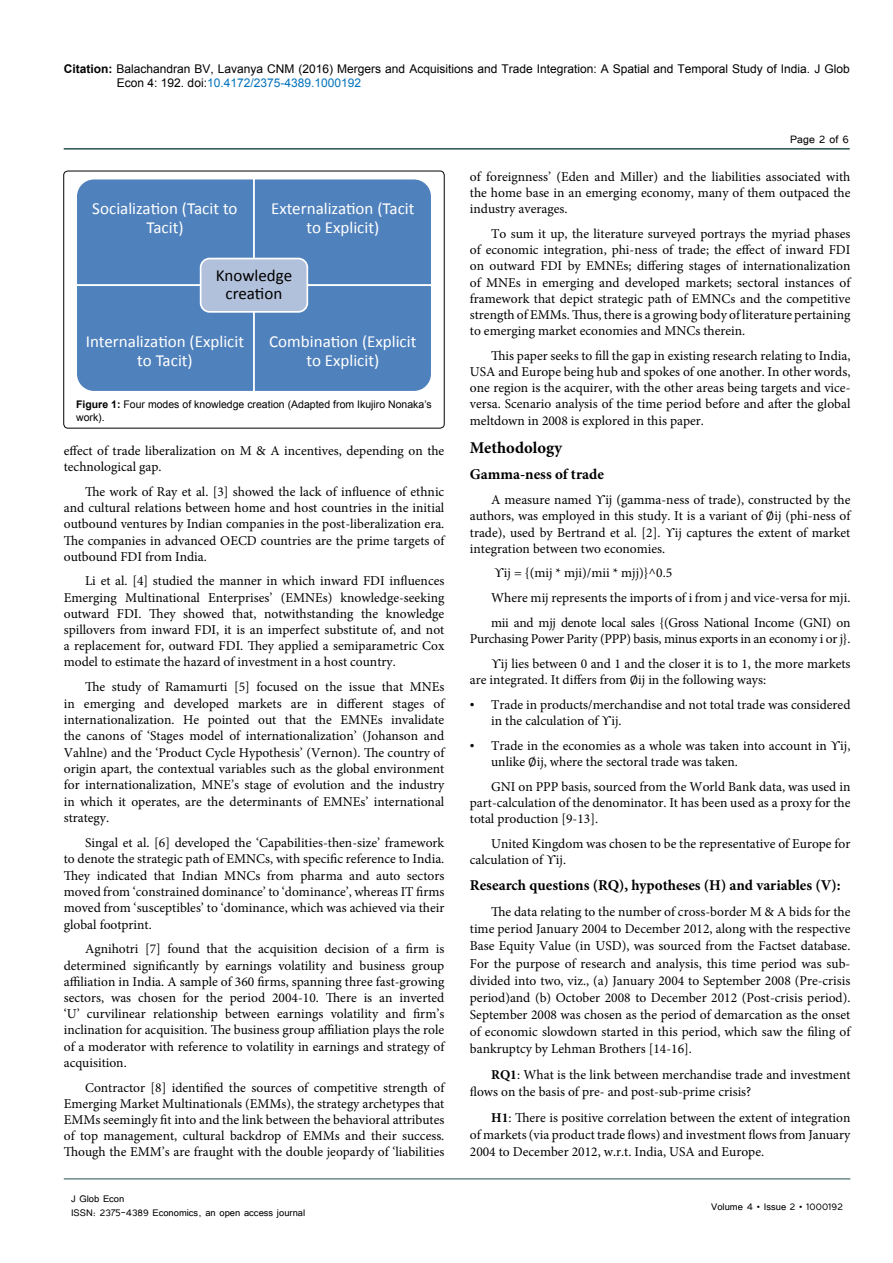
<style>
.page{position:relative;width:893px;height:1263px;background:#fff}
.page>*{position:absolute;margin:0;border:0;box-sizing:border-box;transform-origin:0 0}
.t1{font:16.95px/18.6px "Calibri";color:#fff;text-align:center}
.t2{font:16.95px/18.6px "Calibri";color:#000;text-align:center}
.t3{font:700 16.5px "Minion Pro";letter-spacing:.005em;color:#000}
.t4{font:700 15px "Minion Pro";color:#000}
.t5{font:13.5px/16.2px "Minion Pro";color:#000;text-align:justify}
.t6{font:13.5px/24.8px "Minion Pro";letter-spacing:-.02em;color:#000;text-align:right}
.t7{font:13.5px "Tunga";color:#000}
.t8{font:12px/14.4px "Arial";color:#000}
.t9{font:12px/14.4px "Tunga";color:#000}
.t10{font:10.5px/12.6px "Arial";color:#000}
.s1{font-weight:700}
.s2{color:#0072bc}
.s3{font-family:"Times New Roman"}
.s4{font-family:"Cambria Math"}
</style>
<div class="page">
<hr style="left:64px;top:1179px;width:786px;height:1px;background:#265150">
<hr style="left:64px;top:148px;width:786px;height:2px;background:#265150">
<div style="left:64px;top:171px;width:380px;height:257px;border:1px solid #000;border-radius:4px"></div>
<div style="left:77px;top:179px;width:354px;height:212px;background:#4f81bd"></div>
<div style="left:201px;top:259px;width:106px;height:53px;background:#b2c1db;border-radius:9px"></div>
<div style="left:200px;top:258px;width:108px;height:55px;border:2px solid #fff;border-radius:9px"></div>
<p class="t8" style="left:117px;top:61px;width:734px;text-indent:-53px"><span class="s1">Citation:</span> Balachandran BV, Lavanya CNM (2016) Mergers and Acquisitions and Trade Integration: A Spatial and Temporal Study of India. J Glob<br>Econ 4: 192. doi:<span class="s2">10.4172/2375-4389.1000192</span></p>
<p class="t1" style="left:92px;top:199px;width:147px">Socialization (Tacit to<br>Tacit)</p>
<p class="t1" style="left:271px;top:199px;width:145px">Externalization (Tacit to Explicit)</p>
<p class="t2" style="left:216px;top:266px;width:78px">Knowledge creation</p>
<p class="t1" style="left:86px;top:332px;width:160px">Internalization (Explicit to Tacit)</p>
<p class="t1" style="left:269px;top:332px;width:149px">Combination (Explicit to Explicit)</p>
<p class="t10" style="left:76px;top:398px;width:357px"><span class="s1">Figure 1:</span> Four modes of knowledge creation (Adapted from Ikujiro Nonaka’s work).</p>
<p class="t5" style="left:64px;top:443px;width:382px">effect of trade liberalization on M &amp; A incentives, depending on the technological gap.</p>
<p class="t5" style="left:64px;top:484px;width:382px;text-indent:21px">The work of Ray et al. [3] showed the lack of influence of ethnic and cultural relations between home and host countries in the initial outbound ventures by Indian companies in the post-liberalization era.<br>The companies in advanced OECD countries are the prime targets of outbound FDI from India.</p>
<p class="t5" style="left:64px;top:573px;width:382px;text-indent:21px">Li et al. [4] studied the manner in which inward FDI influences Emerging Multinational Enterprises’ (EMNEs) knowledge-seeking outward FDI. They showed that, notwithstanding the knowledge spillovers from inward FDI, it is an imperfect substitute of, and not a replacement for, outward FDI. They applied a semiparametric Cox model to estimate the hazard of investment in a host country.</p>
<p class="t5" style="left:64px;top:679px;width:382px;text-indent:21px">The study of Ramamurti [5] focused on the issue that MNEs in emerging and developed markets are in different stages of internationalization. He pointed out that the EMNEs invalidate the canons of ‘Stages model of internationalization’ (Johanson and Vahlne) and the ‘Product Cycle Hypothesis’ (Vernon). The country of origin apart, the contextual variables such as the global environment for internationalization, MNE’s stage of evolution and the industry in which it operates, are the determinants of EMNEs’ international strategy.</p>
<p class="t5" style="left:64px;top:834px;width:382px;text-indent:21px">Singal et al. [6] developed the ‘Capabilities-then-size’ framework to denote the strategic path of EMNCs, with specific reference to India.<br>They indicated that Indian MNCs from pharma and auto sectors moved from ‘constrained dominance’ to ‘dominance’, whereas IT firms moved from ‘susceptibles’ to ‘dominance, which was achieved via their global footprint.</p>
<p class="t5" style="left:64px;top:941px;width:382px;text-indent:21px">Agnihotri [7] found that the acquisition decision of a firm is determined significantly by earnings volatility and business group affiliation in India. A sample of 360 firms, spanning three fast-growing sectors, was chosen for the period 2004-10. There is an inverted ‘U’ curvilinear relationship between earnings volatility and firm’s inclination for acquisition. The business group affiliation plays the role of a moderator with reference to volatility in earnings and strategy of acquisition.</p>
<p class="t5" style="left:64px;top:1079px;width:382px;text-indent:21px">Contractor [8] identified the sources of competitive strength of Emerging Market Multinationals (EMMs), the strategy archetypes that EMMs seemingly fit into and the link between the behavioral attributes of top management, cultural backdrop of EMMs and their success.<br>Though the EMM’s are fraught with the double jeopardy of ‘liabilities</p>
<p class="t9" style="left:71px;top:1190px;width:236px">J Glob Econ<br>ISSN: 2375-4389 Economics, an open access journal</p>
<p class="t7" style="left:790px;top:131px;width:60px">Page 2 of 6</p>
<p class="t5" style="left:470px;top:168px;width:382px">of foreignness’ (Eden and Miller) and the liabilities associated with the home base in an emerging economy, many of them outpaced the industry averages.</p>
<p class="t5" style="left:470px;top:226px;width:382px;text-indent:21px">To sum it up, the literature surveyed portrays the myriad phases of economic integration, phi-ness of trade; the effect of inward FDI on outward FDI by EMNEs; differing stages of internationalization of MNEs in emerging and developed markets; sectoral instances of framework that depict strategic path of EMNCs and the competitive strength of EMMs. Thus, there is a growing body of literature pertaining to emerging market economies and MNCs therein.</p>
<p class="t5" style="left:470px;top:347px;width:382px;text-indent:21px">This paper seeks to fill the gap in existing research relating to India, USA and Europe being hub and spokes of one another. In other words, one region is the acquirer, with the other areas being targets and vice&shy;versa. Scenario analysis of the time period before and after the global meltdown in 2008 is explored in this paper.</p>
<p class="t3" style="left:470px;top:436px;width:94px">Methodology</p>
<p class="t4" style="left:470px;top:464px;width:136px">Gamma-ness of trade</p>
<p class="t5" style="left:470px;top:492px;width:382px;text-indent:21px">A measure named <span class="s3">ϒ</span>ij (gamma-ness of trade), constructed by the authors, was employed in this study. It is a variant of <span class="s4">∅</span>ij (phi-ness of trade), used by Bertrand et al. [2]. <span class="s3">ϒ</span>ij captures the extent of market integration between two economies.</p>
<p class="t5" style="left:491px;top:561px;width:361px;line-height:24.8px;text-align:left"><span class="s3">ϒ</span>ij = {(mij * mji)/mii * mjj)}^0.5<br>Where mij represents the imports of i from j and vice-versa for mji. mii and mjj denote local sales {(Gross National Income (GNI) on</p>
<p class="t6" style="left:470px;top:626px;width:382px">Purchasing Power Parity (PPP) basis, minus exports in an economy i or j}.<br><span class="s3">ϒ</span>ij lies between 0 and 1 and the closer it is to 1, the more markets</p>
<p class="t5" style="left:470px;top:672px;width:298px">are integrated. It differs from <span class="s4">∅</span>ij in the following ways:</p>
<p class="t5" style="left:491px;top:696px;width:361px;text-indent:-21px"><span class="s3">•</span> Trade in products/merchandise and not total trade was considered in the calculation of <span class="s3">ϒ</span>ij.</p>
<p class="t5" style="left:491px;top:737px;width:361px;text-indent:-21px"><span class="s3">•</span> Trade in the economies as a whole was taken into account in <span class="s3">ϒ</span>ij, unlike <span class="s4">∅</span>ij, where the sectoral trade was taken.</p>
<p class="t5" style="left:470px;top:778px;width:382px;text-indent:21px">GNI on PPP basis, sourced from the World Bank data, was used in part-calculation of the denominator. It has been used as a proxy for the total production [9-13].</p>
<p class="t5" style="left:470px;top:835px;width:382px;text-indent:21px">United Kingdom was chosen to be the representative of Europe for calculation of <span class="s3">ϒ</span>ij.</p>
<p class="t4" style="left:470px;top:875px;width:372px">Research questions (RQ), hypotheses (H) and variables (V):</p>
<p class="t5" style="left:470px;top:903px;width:382px;line-height:17.1px;text-indent:21px">The data relating to the number of cross-border M &amp; A bids for the time period January 2004 to December 2012, along with the respective Base Equity Value (in USD), was sourced from the Factset database.<br>For the purpose of research and analysis, this time period was sub&shy;divided into two, viz., (a) January 2004 to September 2008 (Pre-crisis period)and (b) October 2008 to December 2012 (Post-crisis period).<br>September 2008 was chosen as the period of demarcation as the onset of economic slowdown started in this period, which saw the filing of bankruptcy by Lehman Brothers [14-16].</p>
<p class="t5" style="left:470px;top:1066px;width:382px;line-height:17.1px;text-indent:21px"><span class="s1">RQ1</span>: What is the link between merchandise trade and investment flows on the basis of pre- and post-sub-prime crisis?</p>
<p class="t5" style="left:470px;top:1109px;width:382px;line-height:17.1px;text-indent:21px"><span class="s1">H1</span>: There is positive correlation between the extent of integration of markets (via product trade flows) and investment flows from January 2004 to December 2012, w.r.t. India, USA and Europe.</p>
<p class="t9" style="left:711px;top:1199px;width:133px">Volume 4 • Issue 2 • 1000192</p>
</div>
